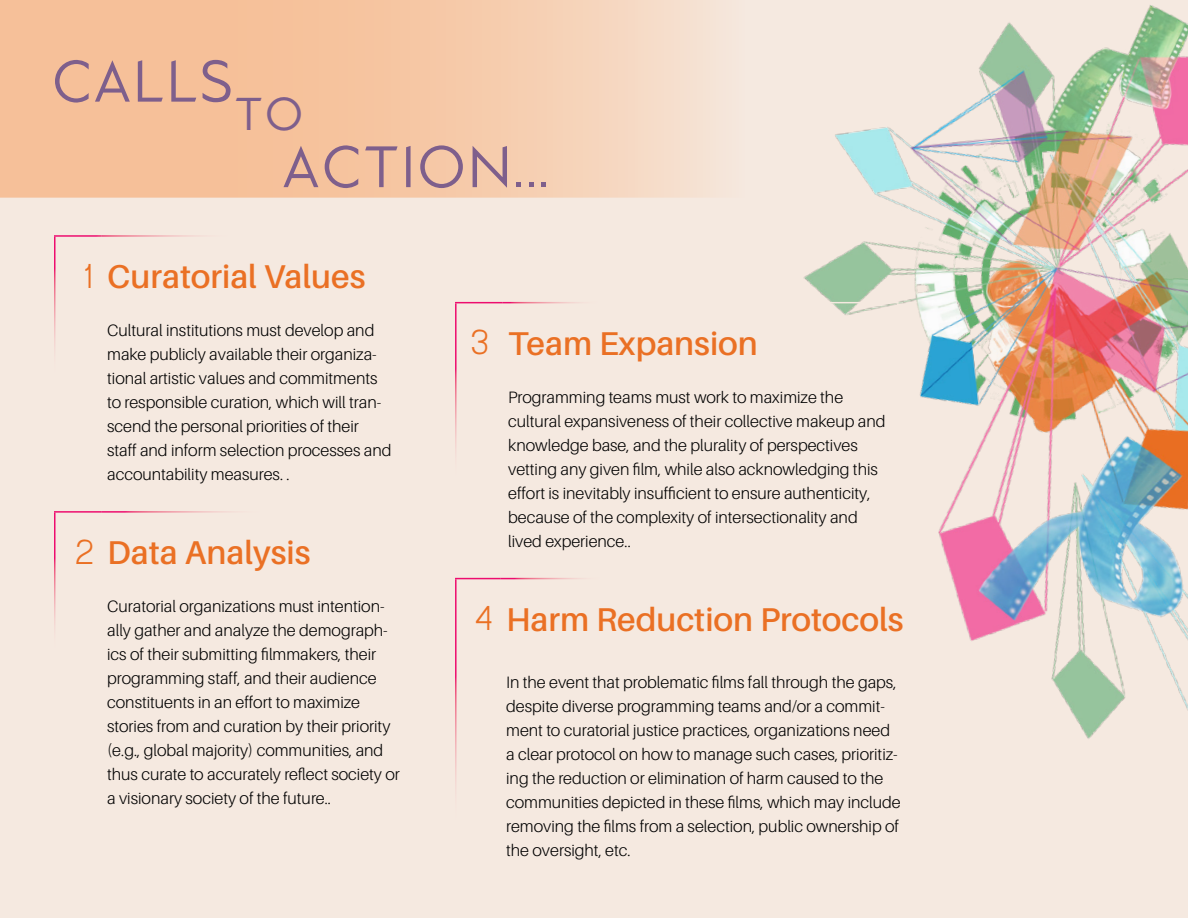
<style>
.page{position:relative;width:1188px;height:918px;background:#f5e9e0}
.page>*{position:absolute;margin:0;border:0;box-sizing:border-box;transform-origin:0 0}
.t1{font:57px "Kano";color:#7e5f8c}
.t2{font:45px "Kano";color:#7e5f8c}
.t3{font:600 33px "Aileron";color:#ea7024}
.t4{font:300 16.5px/24px "Aileron";color:#000}
.s1{font-family:"Garute";font-weight:300;font-size:31.5px}
</style>
<div class="page">
<img style="left:803px;top:5px;width:385px;height:734px">
<hr style="left:54px;top:235px;width:47px;height:2px;background:#fff">
<hr style="left:54px;top:237px;width:2px;height:249px;background:#fff">
<hr style="left:101px;top:235px;width:306px;height:2px;background:#fff">
<hr style="left:405px;top:237px;width:2px;height:249px;background:#fff">
<hr style="left:54px;top:486px;width:47px;height:1px;background:#fff">
<hr style="left:101px;top:486px;width:306px;height:1px;background:#fff">
<hr style="left:54px;top:511px;width:47px;height:2px;background:#fff">
<hr style="left:54px;top:513px;width:2px;height:297px;background:#fff">
<hr style="left:101px;top:511px;width:306px;height:2px;background:#fff">
<hr style="left:405px;top:513px;width:2px;height:297px;background:#fff">
<hr style="left:54px;top:810px;width:47px;height:1px;background:#fff">
<hr style="left:101px;top:810px;width:306px;height:1px;background:#fff">
<hr style="left:455px;top:302px;width:47px;height:1px;background:#fff">
<hr style="left:455px;top:303px;width:2px;height:249px;background:#fff">
<hr style="left:502px;top:302px;width:397px;height:1px;background:#fff">
<hr style="left:897px;top:303px;width:2px;height:249px;background:#fff">
<hr style="left:455px;top:552px;width:47px;height:2px;background:#fff">
<hr style="left:502px;top:552px;width:397px;height:2px;background:#fff">
<hr style="left:455px;top:578px;width:45px;height:1px;background:#fff">
<hr style="left:455px;top:579px;width:2px;height:282px;background:#fff">
<hr style="left:500px;top:578px;width:412px;height:1px;background:#fff">
<hr style="left:910px;top:579px;width:2px;height:282px;background:#fff">
<hr style="left:455px;top:861px;width:45px;height:2px;background:#fff">
<hr style="left:500px;top:861px;width:412px;height:2px;background:#fff">
<svg style="left:0;top:0;width:816px;height:198px"></svg>
<h1 class="t1" style="left:51px;top:58px;width:184px">CALLS</h1>
<h2 class="t2" style="left:234px;top:96px;width:72px">TO</h2>
<h1 class="t1" style="left:281px;top:143px;width:270px">ACTION...</h1>
<h3 class="t3" style="left:85px;top:259px;width:282px"><span class="s1">1</span> Curatorial Values</h3>
<p class="t4" style="left:107px;top:319px;width:286px">Cultural institutions must develop and make publicly available their organiza&shy;tional artistic values and commitments to responsible curation, which will tran&shy;scend the personal priorities of their staff and inform selection processes and accountability measures. .</p>
<h3 class="t3" style="left:75px;top:535px;width:237px"><span class="s1">2</span> Data Analysis</h3>
<p class="t4" style="left:107px;top:595px;width:294px">Curatorial organizations must intention&shy;ally gather and analyze the demograph&shy;ics of their submitting filmmakers, their programming staff, and their audience constituents in an effort to maximize stories from and curation by their priority (e.g., global majority) communities, and thus curate to accurately reflect society or a visionary society of the future..</p>
<h3 class="t3" style="left:470px;top:325px;width:289px"><span class="s1">3</span> Team Expansion</h3>
<p class="t4" style="left:508px;top:386px;width:379px">Programming teams must work to maximize the cultural expansiveness of their collective makeup and knowledge base, and the plurality of perspectives vetting any given film, while also acknowledging this effort is inevitably insufficient to ensure authenticity, because of the complexity of intersectionality and lived experience..</p>
<h3 class="t3" style="left:474px;top:601px;width:431px"><span class="s1">4</span> Harm Reduction Protocols</h3>
<p class="t4" style="left:506px;top:670px;width:396px">In the event that problematic films fall through the gaps, despite diverse programming teams and/or a commit&shy;ment to curatorial justice practices, organizations need a clear protocol on how to manage such cases, prioritiz&shy;ing the reduction or elimination of harm caused to the communities depicted in these films, which may include removing the films from a selection, public ownership of the oversight, etc.</p>
</div>
